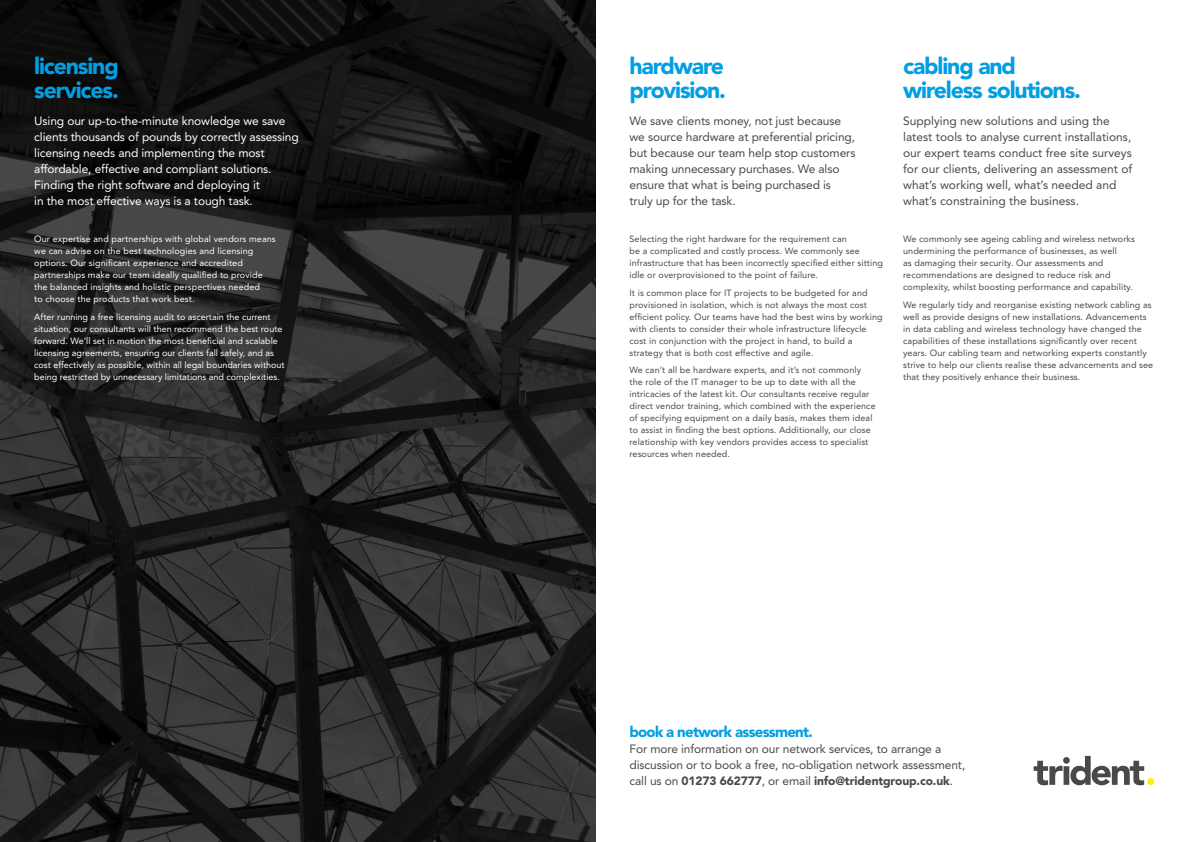
<style>
.page{position:relative;width:1191px;height:842px;background:#fff}
.page>*{position:absolute;margin:0;border:0;box-sizing:border-box;transform-origin:0 0}
.t1{font:900 23px/24px "Avenir";letter-spacing:-.05em;color:#009ee4}
.t2{font:900 15px "Avenir";letter-spacing:-.05em;color:#009ee4}
.t3{font:12px/16px "Avenir";letter-spacing:-.01em;color:#4b4947}
.t4{font:12px/16px "Avenir";letter-spacing:-.01em;color:#fff}
.t5{font:9px/12px "Avenir";letter-spacing:.01em;color:#4b4947}
.t6{font:9px/12px "Avenir";color:#fff}
.s1{font-weight:900}
</style>
<div class="page">
<img style="left:0;top:0;width:595px;height:842px">
<div style="left:1147px;top:778px;width:7px;height:7px;background:#fe0;border-radius:50%"></div>
<svg style="left:1033px;top:756px;width:111px;height:29px"></svg>
<h1 class="t1" style="left:34px;top:56px;width:86px">licensing services.</h1>
<p class="t4" style="left:34px;top:114px;width:266px">Using our up-to-the-minute knowledge we save clients thousands of pounds by correctly assessing licensing needs and implementing the most affordable, effective and compliant solutions.<br>Finding the right software and deploying it<br>in the most effective ways is a tough task.</p>
<p class="t6" style="left:34px;top:234px;width:243px">Our expertise and partnerships with global vendors means we can advise on the best technologies and licensing options. Our significant experience and accredited partnerships make our team ideally qualified to provide the balanced insights and holistic perspectives needed<br>to choose the products that work best.</p>
<p class="t6" style="left:34px;top:311px;width:252px">After running a free licensing audit to ascertain the current situation, our consultants will then recommend the best route forward. We’ll set in motion the most beneficial and scalable licensing agreements, ensuring our clients fall safely, and as cost effectively as possible, within all legal boundaries without being restricted by unnecessary limitations and complexities.</p>
<h1 class="t1" style="left:629px;top:56px;width:98px">hardware provision.</h1>
<h3 class="t3" style="left:629px;top:114px;width:227px">We save clients money, not just because we source hardware at preferential pricing, but because our team help stop customers making unnecessary purchases. We also ensure that what is being purchased is truly up for the task.</h3>
<p class="t5" style="left:629px;top:234px;width:255px">Selecting the right hardware for the requirement can<br>be a complicated and costly process. We commonly see infrastructure that has been incorrectly specified either sitting idle or overprovisioned to the point of failure.</p>
<p class="t5" style="left:629px;top:287px;width:255px">It is common place for IT projects to be budgeted for and provisioned in isolation, which is not always the most cost efficient policy. Our teams have had the best wins by working with clients to consider their whole infrastructure lifecycle cost in conjunction with the project in hand, to build a strategy that is both cost effective and agile.</p>
<p class="t5" style="left:629px;top:365px;width:248px">We can’t all be hardware experts, and it’s not commonly the role of the IT manager to be up to date with all the intricacies of the latest kit. Our consultants receive regular direct vendor training, which combined with the experience of specifying equipment on a daily basis, makes them ideal to assist in finding the best options. Additionally, our close relationship with key vendors provides access to specialist resources when needed.</p>
<h1 class="t1" style="left:903px;top:56px;width:179px">cabling and wireless solutions.</h1>
<p class="t3" style="left:903px;top:114px;width:231px">Supplying new solutions and using the latest tools to analyse current installations, our expert teams conduct free site surveys for our clients, delivering an assessment of what’s working well, what’s needed and what’s constraining the business.</p>
<p class="t5" style="left:903px;top:234px;width:233px">We commonly see ageing cabling and wireless networks undermining the performance of businesses, as well<br>as damaging their security. Our assessments and recommendations are designed to reduce risk and complexity, whilst boosting performance and capability.</p>
<p class="t5" style="left:903px;top:299px;width:252px">We regularly tidy and reorganise existing network cabling as well as provide designs of new installations. Advancements in data cabling and wireless technology have changed the capabilities of these installations significantly over recent years. Our cabling team and networking experts constantly strive to help our clients realise these advancements and see that they positively enhance their business.</p>
<h2 class="t2" style="left:629px;top:726px;width:185px">book a network assessment.</h2>
<h3 class="t3" style="left:629px;top:742px;width:337px">For more information on our network services, to arrange a discussion or to book a free, no-obligation network assessment, call us on <span class="s1">01273 662777</span>, or email <span class="s1">info@tridentgroup.co.uk</span>.</h3>
</div>
